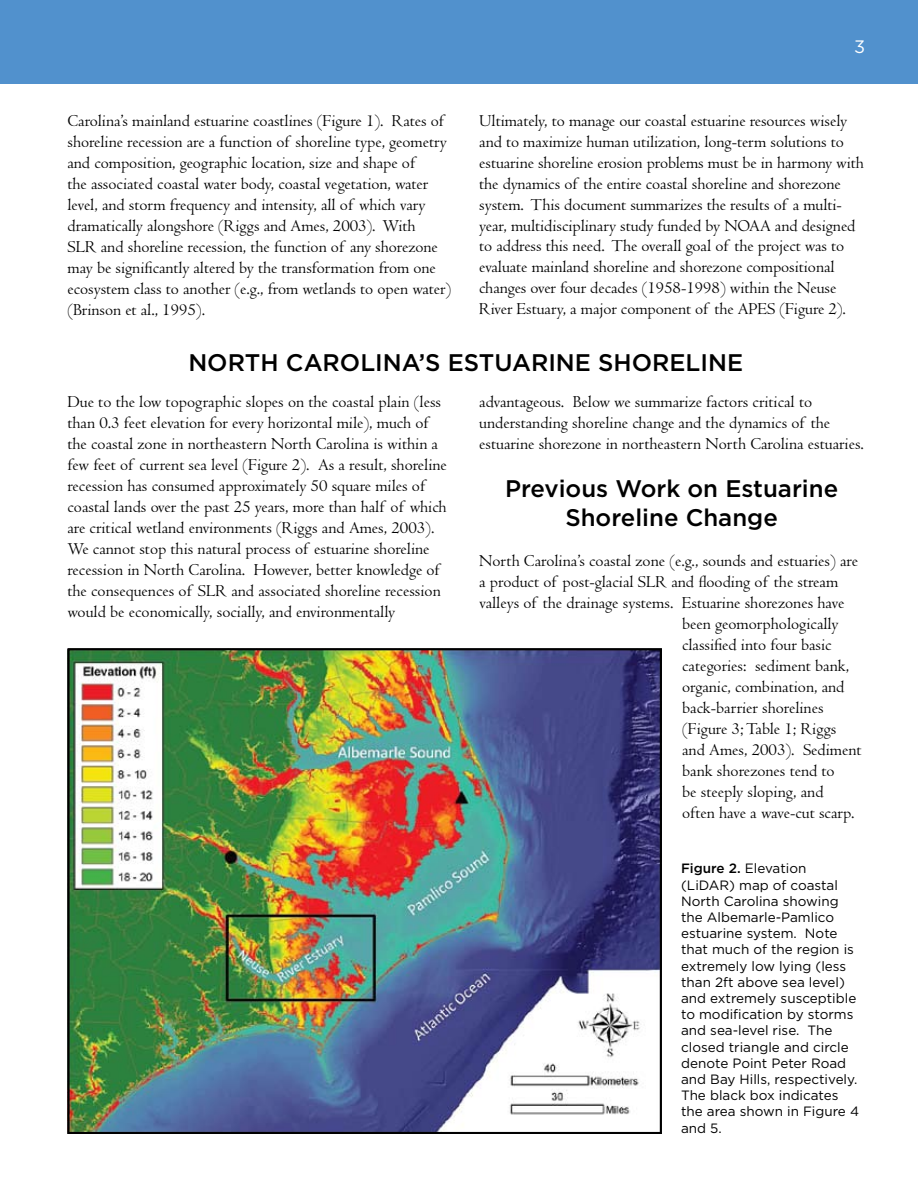
<style>
.page{position:relative;width:918px;height:1188px;background:#fff}
.page>*{position:absolute;margin:0;border:0;box-sizing:border-box;transform-origin:0 0}
.t1{font:500 24px/28.8px "Gotham";color:#000;text-align:center}
.t2{font:18px "Gotham";color:#fff}
.t3{font:17.25px/21px "Centaur MT Std";color:#000}
.t4{font:13.5px/16.2px "Gotham";color:#000}
.s1{font-weight:500}
</style>
<div class="page">
<div style="left:0;top:0;width:918px;height:84px;background:#5191cd"></div>
<img style="left:71px;top:651px;width:588px;height:480px">
<div style="left:68px;top:648px;width:594px;height:486px;border:2px solid #000"></div>
<p class="t2" style="left:854px;top:37px;width:13px">3</p>
<p class="t3" style="left:68px;top:110px;width:385px">Carolina’s mainland estuarine coastlines (Figure 1). Rates of shoreline recession are a function of shoreline type, geometry and composition, geographic location, size and shape of<br>the associated coastal water body, coastal vegetation, water level, and storm frequency and intensity, all of which vary dramatically alongshore (Riggs and Ames, 2003). With<br>SLR and shoreline recession, the function of any shorezone may be significantly altered by the transformation from one ecosystem class to another (e.g., from wetlands to open water) (Brinson et al., 1995).</p>
<p class="t3" style="left:479px;top:110px;width:386px">Ultimately, to manage our coastal estuarine resources wisely and to maximize human utilization, long-term solutions to estuarine shoreline erosion problems must be in harmony with the dynamics of the entire coastal shoreline and shorezone system. This document summarizes the results of a multi&shy;year, multidisciplinary study funded by NOAA and designed to address this need. The overall goal of the project was to evaluate mainland shoreline and shorezone compositional changes over four decades (1958-1998) within the Neuse River Estuary, a major component of the APES (Figure 2).</p>
<h1 class="t1" style="left:188px;top:348px;width:556px">NORTH CAROLINA’S ESTUARINE SHORELINE</h1>
<p class="t3" style="left:68px;top:392px;width:381px">Due to the low topographic slopes on the coastal plain (less than 0.3 feet elevation for every horizontal mile), much of the coastal zone in northeastern North Carolina is within a few feet of current sea level (Figure 2). As a result, shoreline recession has consumed approximately 50 square miles of coastal lands over the past 25 years, more than half of which are critical wetland environments (Riggs and Ames, 2003).<br>We cannot stop this natural process of estuarine shoreline recession in North Carolina. However, better knowledge of the consequences of SLR and associated shoreline recession would be economically, socially, and environmentally</p>
<p class="t3" style="left:479px;top:392px;width:386px">advantageous. Below we summarize factors critical to understanding shoreline change and the dynamics of the estuarine shorezone in northeastern North Carolina estuaries.</p>
<h1 class="t1" style="left:505px;top:473px;width:335px">Previous Work on Estuarine<br>Shoreline Change</h1>
<p class="t3" style="left:479px;top:550px;width:380px">North Carolina’s coastal zone (e.g., sounds and estuaries) are</p>
<p class="t3" style="left:479px;top:571px;width:361px">a product of post-glacial SLR and flooding of the stream</p>
<p class="t3" style="left:479px;top:592px;width:367px">valleys of the drainage systems. Estuarine shorezones have</p>
<p class="t3" style="left:682px;top:613px;width:158px">been geomorphologically</p>
<p class="t3" style="left:682px;top:634px;width:151px">classified into four basic</p>
<p class="t3" style="left:682px;top:655px;width:168px">categories: sediment bank,</p>
<p class="t3" style="left:682px;top:676px;width:164px">organic, combination, and</p>
<p class="t3" style="left:682px;top:697px;width:143px">back-barrier shorelines</p>
<p class="t3" style="left:682px;top:718px;width:156px">(Figure 3; Table 1; Riggs</p>
<p class="t3" style="left:682px;top:739px;width:181px">and Ames, 2003). Sediment</p>
<p class="t3" style="left:682px;top:760px;width:154px">bank shorezones tend to</p>
<p class="t3" style="left:682px;top:781px;width:143px">be steeply sloping, and</p>
<p class="t3" style="left:682px;top:802px;width:174px">often have a wave-cut scarp.</p>
<p class="t4" style="left:681px;top:860px;width:179px"><span class="s1">Figure 2.</span> Elevation (LiDAR) map of coastal<br>North Carolina showing the Albemarle-Pamlico estuarine system. Note that much of the region is extremely low lying (less than 2ft above sea level) and extremely susceptible to modification by storms and sea-level rise. The closed triangle and circle denote Point Peter Road and Bay Hills, respectively.<br>The black box indicates the area shown in Figure 4 and 5.</p>
</div>
